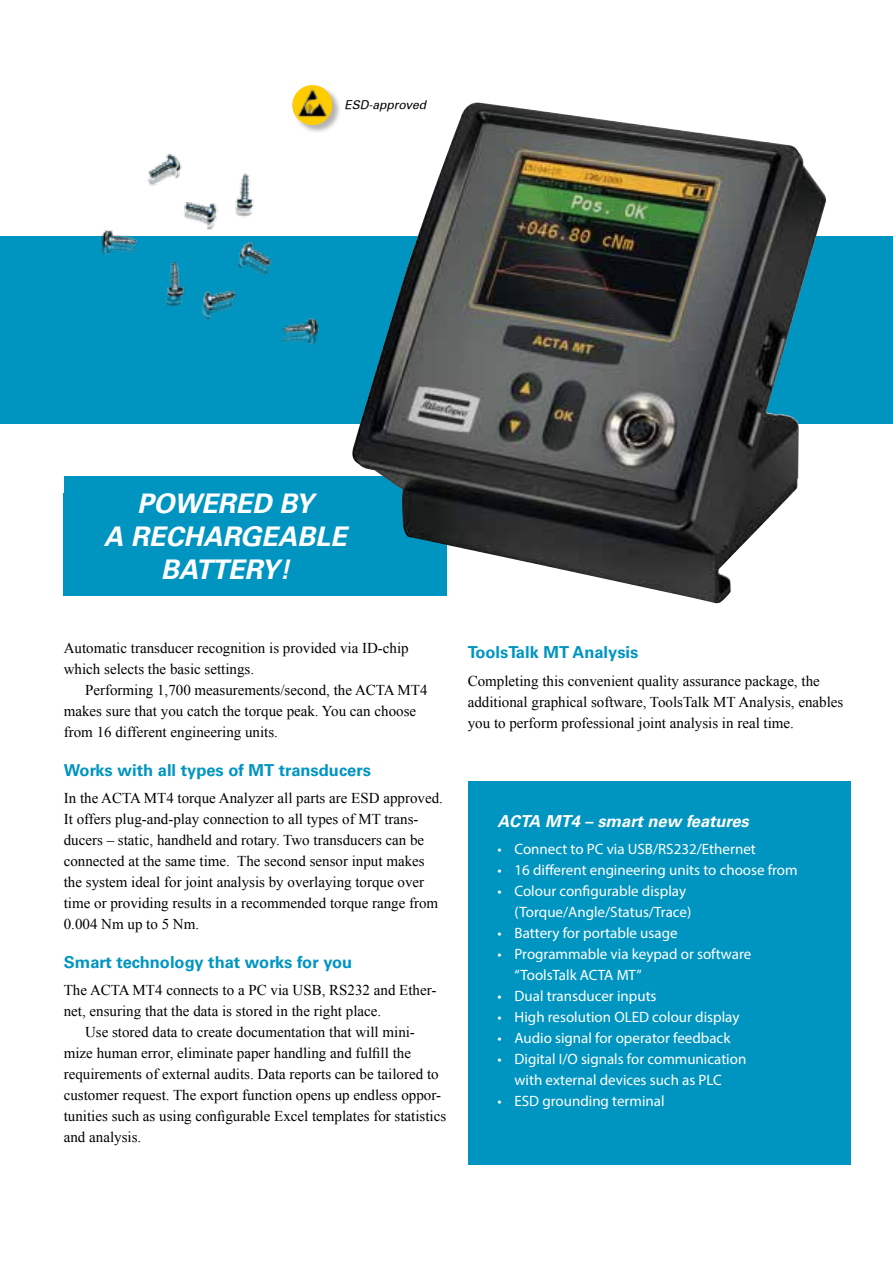
<style>
.page{position:relative;width:893px;height:1263px;background:#fff}
.page>*{position:absolute;margin:0;border:0;box-sizing:border-box;transform-origin:0 0}
.t1{font:italic 700 27px/33px "Univers LT Std";color:#fff;text-align:center}
.t2{font:700 16.5px "Univers LT Std";color:#0095c1}
.t3{font:italic 700 16.5px "Univers LT Std";color:#fff}
.t4{font:15px/21px "Times New Roman";color:#000}
.t5{font:15px/21px "Myriad Pro";color:#fff}
.t6{font:italic 12px "Univers";color:#000}
</style>
<div class="page">
<div style="left:0;top:236px;width:893px;height:187px;background:#0095c1"></div>
<div style="left:468px;top:781px;width:382px;height:384px;background:#0095c1"></div>
<div style="left:64px;top:476px;width:382px;height:119px;background:#0095c1"></div>
<div style="left:292px;top:85px;width:49px;height:49px;background:#000;opacity:.3"></div>
<img style="left:292px;top:85px;width:40px;height:40px;border-radius:20px">
<img style="left:351px;top:102px;width:476px;height:502px">
<div style="left:64px;top:493px;width:323px;height:102px;background:#0095c1"></div>
<img style="left:101px;top:153px;width:218px;height:192px">
<p class="t6" style="left:344px;top:98px;width:83px">ESD-approved</p>
<h1 class="t1" style="left:104px;top:487px;width:244px">POWERED BY<br>A RECHARGEABLE<br>BATTERY!</h1>
<p class="t4" style="left:64px;top:637px;width:346px">Automatic transducer recognition is provided via ID-chip which selects the basic settings.</p>
<p class="t4" style="left:64px;top:679px;width:365px;text-indent:21px">Performing 1,700 measurements/second, the ACTA MT4 makes sure that you catch the torque peak. You can choose from 16 different engineering units.</p>
<p class="t2" style="left:64px;top:760px;width:309px">Works with all types of MT transducers</p>
<p class="t4" style="left:64px;top:787px;width:381px">In the ACTA MT4 torque Analyzer all parts are ESD approved.<br>It offers plug-and-play connection to all types of MT trans&shy;ducers – static, handheld and rotary. Two transducers can be connected at the same time. The second sensor input makes the system ideal for joint analysis by overlaying torque over time or providing results in a recommended torque range from 0.004 Nm up to 5 Nm.</p>
<p class="t2" style="left:64px;top:952px;width:290px">Smart technology that works for you</p>
<p class="t4" style="left:64px;top:979px;width:374px">The ACTA MT4 connects to a PC via USB, RS232 and Ether&shy;net, ensuring that the data is stored in the right place.</p>
<p class="t4" style="left:64px;top:1021px;width:384px;text-indent:21px">Use stored data to create documentation that will mini&shy;mize human error, eliminate paper handling and fulfill the requirements of external audits. Data reports can be tailored to customer request. The export function opens up endless oppor&shy;tunities such as using configurable Excel templates for statistics and analysis.</p>
<p class="t2" style="left:468px;top:643px;width:172px">ToolsTalk MT Analysis</p>
<p class="t4" style="left:468px;top:670px;width:377px">Completing this convenient quality assurance package, the additional graphical software, ToolsTalk MT Analysis, enables you to perform professional joint analysis in real time.</p>
<p class="t3" style="left:497px;top:811px;width:253px">ACTA MT4 – smart new features</p>
<p class="t5" style="left:497px;top:838px;width:260px">• Connect to PC via USB/RS232/Ethernet</p>
<p class="t5" style="left:497px;top:859px;width:302px">• 16 different engineering units to choose from</p>
<p class="t5" style="left:514px;top:880px;width:178px;text-indent:-17px">• Colour configurable display (Torque/Angle/Status/Trace)</p>
<p class="t5" style="left:497px;top:922px;width:182px">• Battery for portable usage</p>
<p class="t5" style="left:514px;top:943px;width:238px;text-indent:-17px">• Programmable via keypad or software “ToolsTalk ACTA MT”</p>
<p class="t5" style="left:497px;top:985px;width:161px">• Dual transducer inputs</p>
<p class="t5" style="left:497px;top:1006px;width:243px">• High resolution OLED colour display</p>
<p class="t5" style="left:497px;top:1027px;width:234px">• Audio signal for operator feedback</p>
<p class="t5" style="left:497px;top:1048px;width:250px;text-align:center">• Digital I/O signals for communication with external devices such as PLC</p>
<p class="t5" style="left:497px;top:1090px;width:169px">• ESD grounding terminal</p>
</div>
